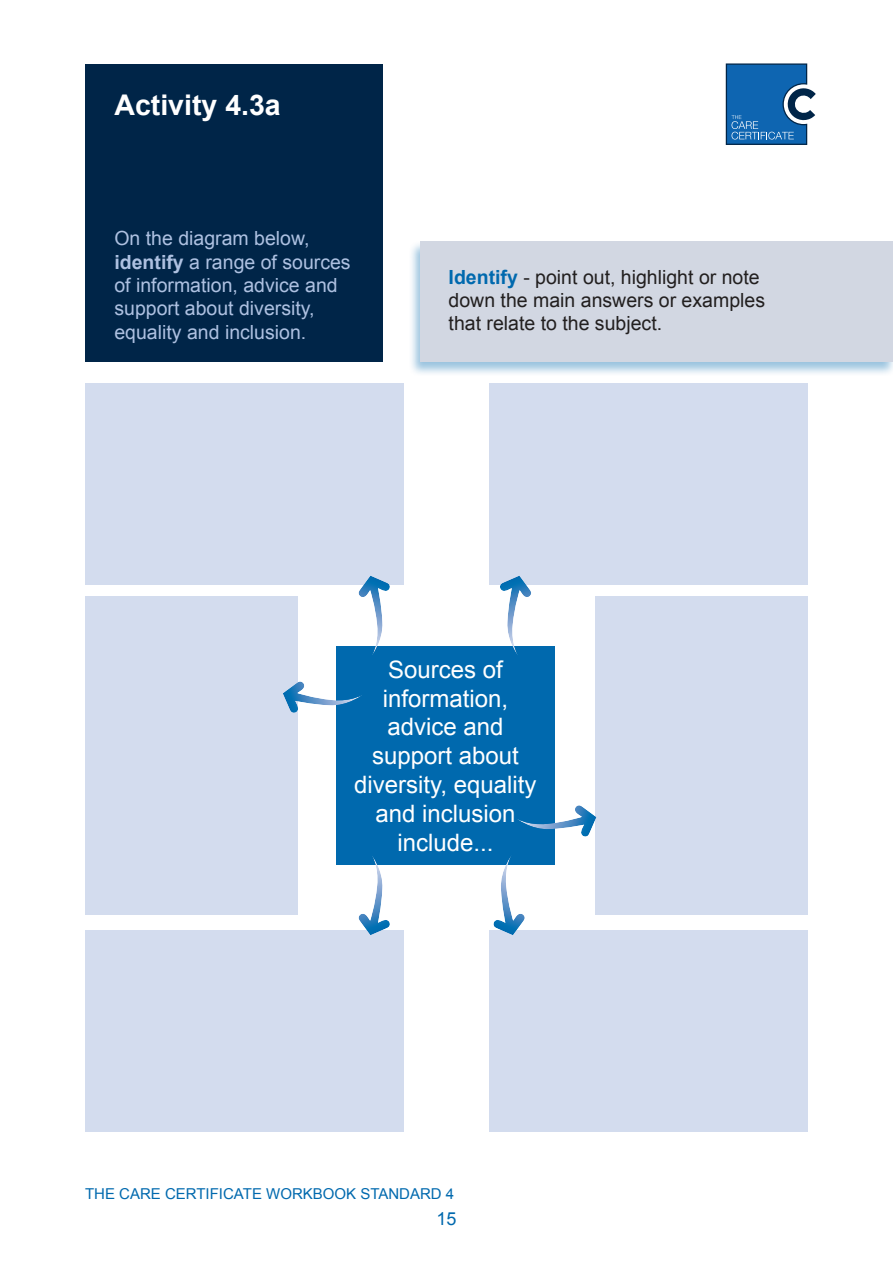
<style>
.page{position:relative;width:893px;height:1263px;background:#fff}
.page>*{position:absolute;margin:0;border:0;box-sizing:border-box;transform-origin:0 0}
.t1{font:700 28.5px "Arial";color:#fff}
.t2{font:24px/28.8px "Arial";color:#fff;text-align:center}
.t3{font:19.5px/23.4px "Arial";color:#aec1e1}
.t4{font:19.5px/23.4px "Arial";color:#221f1f}
.t5{font:18px "Arial";color:#0069ae}
.t6{font:15px "Arial";color:#0069ae}
.s1{font-weight:700}
.s2{font-weight:700;color:#0069ae}
</style>
<div class="page">
<div style="left:489px;top:383px;width:319px;height:201px;background:#d3dcee"></div>
<div style="left:489px;top:930px;width:319px;height:202px;background:#d3dcee"></div>
<div style="left:85px;top:383px;width:319px;height:201px;background:#d3dcee"></div>
<div style="left:85px;top:930px;width:319px;height:202px;background:#d3dcee"></div>
<div style="left:85px;top:596px;width:213px;height:319px;background:#d3dcee"></div>
<div style="left:595px;top:596px;width:213px;height:319px;background:#d3dcee"></div>
<div style="left:85px;top:64px;width:298px;height:297px;background:#002548"></div>
<svg style="left:725px;top:63px;width:91px;height:82px;background:#3778b2"></svg>
<div style="left:336px;top:646px;width:219px;height:219px;background:#0069ae"></div>
<img style="left:283px;top:681px;width:79px;height:32px">
<img style="left:359px;top:856px;width:31px;height:79px">
<img style="left:493px;top:856px;width:32px;height:79px">
<img style="left:500px;top:576px;width:31px;height:79px">
<img style="left:359px;top:576px;width:31px;height:79px">
<img style="left:517px;top:805px;width:79px;height:32px">
<div style="left:409px;top:240px;width:484px;height:137px;background:#0069ae;opacity:.4"></div>
<div style="left:421px;top:241px;width:472px;height:120px;background:#d2d7e2"></div>
<h1 class="t1" style="left:114px;top:94px;width:168px">Activity 4.3a</h1>
<p class="t3" style="left:114px;top:228px;width:238px">On the diagram below, <span class="s1">identify</span> a range of sources of information, advice and support about diversity, equality and inclusion.</p>
<p class="t4" style="left:449px;top:267px;width:318px"><span class="s2">Identify</span> - point out, highlight or note down the main answers or examples that relate to the subject.</p>
<p class="t2" style="left:354px;top:657px;width:184px">Sources of information, advice and support about diversity, equality and inclusion include...</p>
<p class="t6" style="left:85px;top:1185px;width:371px">THE CARE CERTIFICATE WORKBOOK STANDARD 4</p>
<p class="t5" style="left:436px;top:1212px;width:22px">15</p>
</div>
